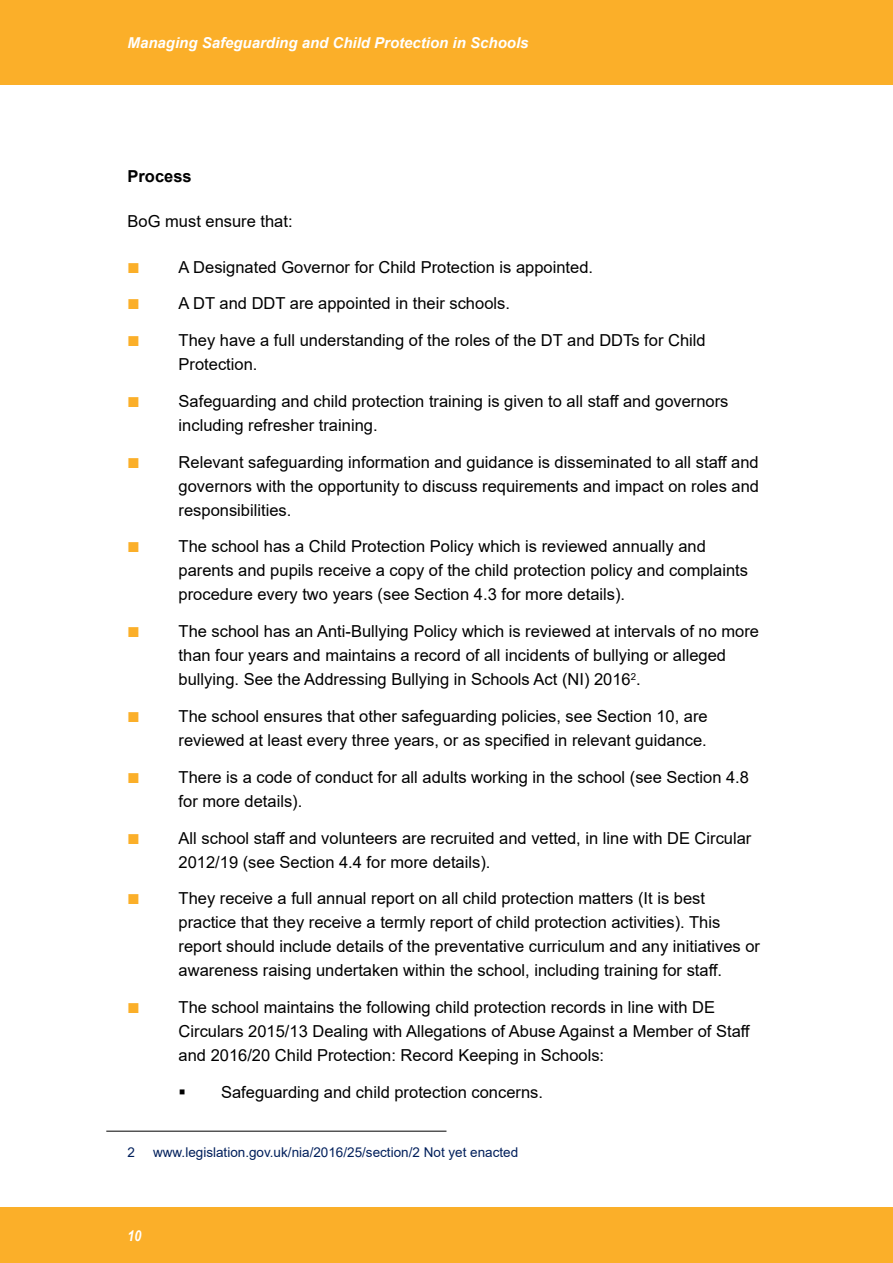
<style>
.page{position:relative;width:893px;height:1263px;background:#fff}
.page>*{position:absolute;margin:0;border:0;box-sizing:border-box;transform-origin:0 0}
.Paragraph{font:16.5px/24px "Arial";color:#000}
.Hdg_-_Sub-Paragraph{font:700 16.5px "Arial";color:#000}
.t1{font:italic 700 15px "Arial";color:#fff}
.t2{font:italic 700 15px "Arial Narrow";color:#fff}
.Footnote{font:13.5px "Arial";color:#001f5b}
</style>
<div class="page">
<div style="left:0;top:0;width:893px;height:85px;background:#fbaf29"></div>
<div style="left:0;top:1208px;width:893px;height:55px;background:#fbaf29"></div>
<hr style="left:106px;top:1131px;width:340px;height:1px;background:#000">
<p class="t1" style="left:128px;top:33px;width:402px">Managing Safeguarding and Child Protection in Schools</p>
<p class="Hdg_-_Sub-Paragraph" style="left:128px;top:165px;width:66px">Process</p>
<p class="Paragraph" style="left:128px;top:209px;width:167px">BoG must ensure that:</p>
<p class="Paragraph" style="left:179px;top:255px;width:416px">A Designated Governor for Child Protection is appointed.</p>
<p class="Paragraph" style="left:179px;top:291px;width:333px">A DT and DDT are appointed in their schools.</p>
<p class="Paragraph" style="left:179px;top:328px;width:529px">They have a full understanding of the roles of the DT and DDTs for Child<br>Protection.</p>
<p class="Paragraph" style="left:179px;top:389px;width:551px">Safeguarding and child protection training is given to all staff and governors including refresher training.</p>
<p class="Paragraph" style="left:179px;top:450px;width:582px;text-align:justify">Relevant safeguarding information and guidance is disseminated to all staff and governors with the opportunity to discuss requirements and impact on roles and responsibilities.</p>
<p class="Paragraph" style="left:179px;top:534px;width:571px">The school has a Child Protection Policy which is reviewed annually and parents and pupils receive a copy of the child protection policy and complaints procedure every two years (see Section 4.3 for more details).</p>
<p class="Paragraph" style="left:179px;top:619px;width:582px">The school has an Anti-Bullying Policy which is reviewed at intervals of no more than four years and maintains a record of all incidents of bullying or alleged bullying. See the Addressing Bullying in Schools Act (NI) 2016<sup>2</sup>.</p>
<p class="Paragraph" style="left:179px;top:704px;width:531px">The school ensures that other safeguarding policies, see Section 10, are reviewed at least every three years, or as specified in relevant guidance.</p>
<p class="Paragraph" style="left:179px;top:765px;width:572px">There is a code of conduct for all adults working in the school (see Section 4.8 for more details).</p>
<p class="Paragraph" style="left:179px;top:826px;width:574px">All school staff and volunteers are recruited and vetted, in line with DE Circular<br>2012/19 (see Section 4.4 for more details).</p>
<p class="Paragraph" style="left:179px;top:886px;width:583px">They receive a full annual report on all child protection matters (It is best practice that they receive a termly report of child protection activities). This report should include details of the preventative curriculum and any initiatives or awareness raising undertaken within the school, including training for staff.</p>
<p class="Paragraph" style="left:179px;top:995px;width:573px">The school maintains the following child protection records in line with DE<br>Circulars 2015/13 Dealing with Allegations of Abuse Against a Member of Staff and 2016/20 Child Protection: Record Keeping in Schools:</p>
<p class="Paragraph" style="left:221px;top:1080px;width:323px">Safeguarding and child protection concerns.</p>
<p class="Footnote" style="left:128px;top:1142px;width:9px">2</p>
<p class="Footnote" style="left:153px;top:1142px;width:367px">www.legislation.gov.uk/nia/2016/25/section/2 Not yet enacted</p>
<p class="t2" style="left:128px;top:1224px;width:15px">10</p>
</div>
